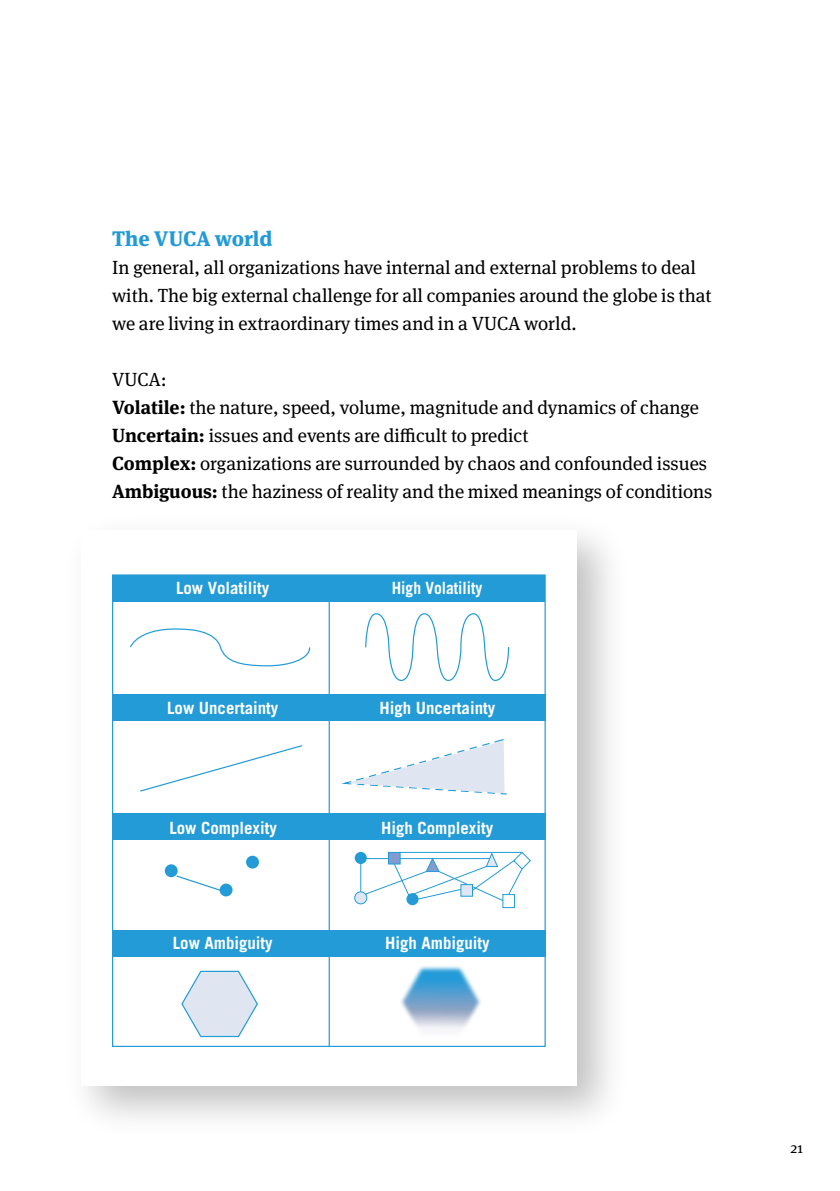
<style>
.page{position:relative;width:840px;height:1191px;background:#fff}
.page>*{position:absolute;margin:0;border:0;box-sizing:border-box;transform-origin:0 0}
.t1{font:800 21px "Meta Serif Pro";color:#239ad7}
.t2{font:19px/28px "Meta Serif Pro";color:#000}
.t3{font:700 16.8px "Trade Gothic LT Std";color:#fff}
.t4{font:700 16.8px "Trade Gothic LT Std";color:#fff;scale:.92 1}
.t5{font:15px "Meta Serif Pro";color:#000}
.s1{font-weight:700}
</style>
<div class="page">
<div style="left:112px;top:575px;width:433px;height:26px;background:#229bd7"></div>
<div style="left:113px;top:694px;width:432px;height:26px;background:#229bd7"></div>
<div style="left:113px;top:813px;width:432px;height:26px;background:#229bd7"></div>
<div style="left:113px;top:930px;width:432px;height:26px;background:#229bd7"></div>
<hr style="left:328px;top:575px;width:1px;height:471px;background:#229bd7">
<svg style="left:130px;top:628px;width:181px;height:39px"></svg>
<svg style="left:140px;top:745px;width:162px;height:47px"></svg>
<svg style="left:175px;top:874px;width:44px;height:17px"></svg>
<svg style="left:341px;top:739px;width:165px;height:55px"></svg>
<svg style="left:365px;top:613px;width:144px;height:68px"></svg>
<div style="left:165px;top:864px;width:12px;height:13px;background:#229bd7;border-radius:50%"></div>
<div style="left:246px;top:855px;width:13px;height:13px;background:#229bd7;border-radius:50%"></div>
<div style="left:219px;top:883px;width:13px;height:13px;background:#229bd7;border-radius:50%"></div>
<div style="left:354px;top:852px;width:12px;height:12px;background:#229bd7;border-radius:50%"></div>
<svg style="left:360px;top:851px;width:170px;height:31px"></svg>
<svg style="left:181px;top:970px;width:77px;height:68px"></svg>
<img style="left:316px;top:882px;width:249px;height:239px">
<p class="t1" style="left:112px;top:221px;width:162px">The VUCA world</p>
<p class="t2" style="left:112px;top:252px;width:600px">In general, all organizations have internal and external problems to deal with. The big external challenge for all companies around the globe is that we are living in extraordinary times and in a VUCA world.</p>
<p class="t2" style="left:112px;top:364px;width:601px">VUCA:<br><span class="s1">Volatile:</span> the nature, speed, volume, magnitude and dynamics of change <span class="s1">Uncertain:</span> issues and events are difficult to predict<br><span class="s1">Complex:</span> organizations are surrounded by chaos and confounded issues <span class="s1">Ambiguous:</span> the haziness of reality and the mixed meanings of conditions</p>
<p class="t3" style="left:176px;top:578px;width:95px">Low Volatility</p>
<p class="t4" style="left:391px;top:578px;width:100px">High Volatility</p>
<p class="t3" style="left:167px;top:697px;width:113px">Low Uncertainty</p>
<p class="t3" style="left:379px;top:697px;width:117px">High Uncertainty</p>
<p class="t3" style="left:169px;top:817px;width:109px">Low Complexity</p>
<p class="t3" style="left:381px;top:817px;width:113px">High Complexity</p>
<p class="t3" style="left:173px;top:933px;width:101px">Low Ambiguity</p>
<p class="t3" style="left:385px;top:933px;width:106px">High Ambiguity</p>
<p class="t5" style="left:789px;top:1136px;width:14px">21</p>
</div>
